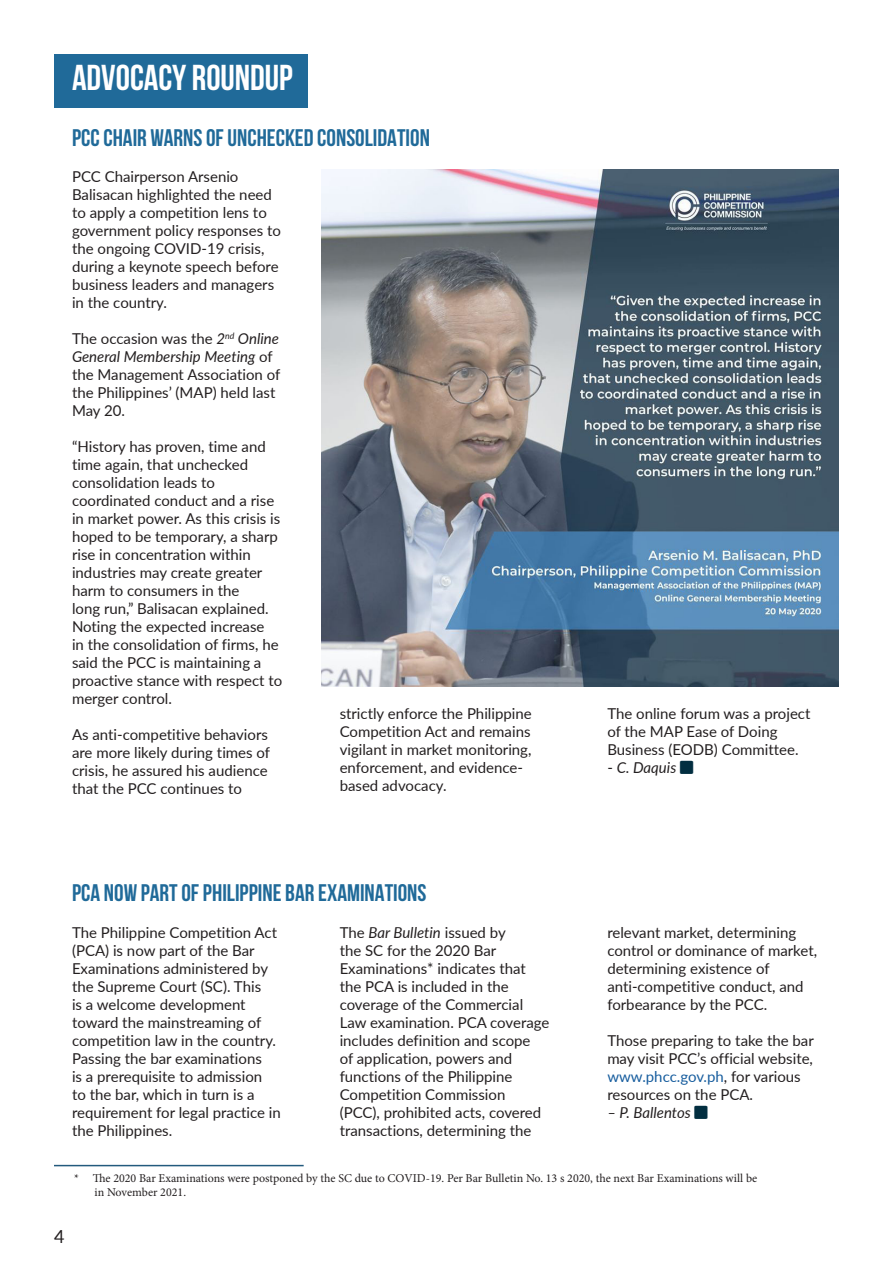
<style>
.page{position:relative;width:893px;height:1263px;background:#fff}
.page>*{position:absolute;margin:0;border:0;box-sizing:border-box;transform-origin:0 0}
.t1{font:700 36px "Bebas Neue";color:#fff}
.t2{font:700 24px "Bebas Neue";color:#206a99}
.t3{font:18px "Lato";color:#231f20}
.t4{font:15px/18px "Lato";color:#231f20}
.t5{font:italic 15px "Lato";color:#231f20}
.t6{font:12px/14.4px "Minion Pro";color:#231f20}
.s1{font-style:italic}
.s2{font-style:normal}
.s3{color:#175d9e}
</style>
<div class="page">
<div style="left:54px;top:54px;width:253px;height:54px;background:#206a99"></div>
<img style="left:322px;top:170px;width:517px;height:517px">
<hr style="left:54px;top:1165px;width:250px;height:1px;background:#235a7d">
<p class="t1" style="left:72px;top:58px;width:222px">ADVOCACY ROUNDUP</p>
<p class="t2" style="left:72px;top:124px;width:359px">PCC CHAIR WARNS OF UNCHECKED CONSOLIDATION</p>
<p class="t4" style="left:72px;top:167px;width:210px">PCC Chairperson Arsenio<br>Balisacan highlighted the need to apply a competition lens to government policy responses to the ongoing COVID-19 crisis, during a keynote speech before business leaders and managers in the country.</p>
<p class="t4" style="left:72px;top:329px;width:210px">The occasion was the <span class="s1">2</span><sup>nd</sup> <span class="s1">Online<br>General Membership Meeting</span> of the Management Association of the Philippines’ (MAP) held last<br>May 20.</p>
<p class="t4" style="left:72px;top:437px;width:212px">“History has proven, time and time again, that unchecked consolidation leads to coordinated conduct and a rise in market power. As this crisis is hoped to be temporary, a sharp rise in concentration within industries may create greater harm to consumers in the<br>long run,” Balisacan explained.<br>Noting the expected increase<br>in the consolidation of firms, he said the PCC is maintaining a proactive stance with respect to merger control.</p>
<p class="t4" style="left:72px;top:725px;width:200px">As anti-competitive behaviors are more likely during times of crisis, he assured his audience that the PCC continues to</p>
<p class="t4" style="left:340px;top:704px;width:194px">strictly enforce the Philippine<br>Competition Act and remains vigilant in market monitoring, enforcement, and evidence&shy;based advocacy.</p>
<p class="t4" style="left:607px;top:704px;width:205px">The online forum was a project of the MAP Ease of Doing<br>Business (EODB) Committee.</p>
<p class="t5" style="left:607px;top:757px;width:71px"><span class="s2">-</span> C. Daquis</p>
<p class="t2" style="left:72px;top:880px;width:356px">PCA NOW PART OF PHILIPPINE BAR EXAMINATIONS</p>
<p class="t4" style="left:72px;top:922px;width:210px">The Philippine Competition Act (PCA) is now part of the Bar<br>Examinations administered by the Supreme Court (SC). This<br>is a welcome development toward the mainstreaming of competition law in the country.<br>Passing the bar examinations<br>is a prerequisite to admission<br>to the bar, which in turn is a requirement for legal practice in the Philippines.</p>
<p class="t4" style="left:340px;top:922px;width:211px">The <span class="s1">Bar Bulletin</span> issued by<br>the SC for the 2020 Bar<br>Examinations* indicates that the PCA is included in the coverage of the Commercial<br>Law examination. PCA coverage includes definition and scope<br>of application, powers and functions of the Philippine<br>Competition Commission<br>(PCC), prohibited acts, covered transactions, determining the</p>
<p class="t4" style="left:607px;top:922px;width:211px">relevant market, determining control or dominance of market, determining existence of anti-competitive conduct, and forbearance by the PCC.</p>
<p class="t4" style="left:607px;top:1030px;width:208px">Those preparing to take the bar may visit PCC’s official website, <span class="s3">www.phcc.gov.ph</span>, for various resources on the PCA.</p>
<p class="t5" style="left:607px;top:1101px;width:85px">– P. Ballentos</p>
<p class="t6" style="left:94px;top:1171px;width:664px;text-indent:-20px">* The 2020 Bar Examinations were postponed by the SC due to COVID-19. Per Bar Bulletin No. 13 s 2020, the next Bar Examinations will be in November 2021.</p>
<p class="t3" style="left:54px;top:1224px;width:12px">4</p>
</div>
